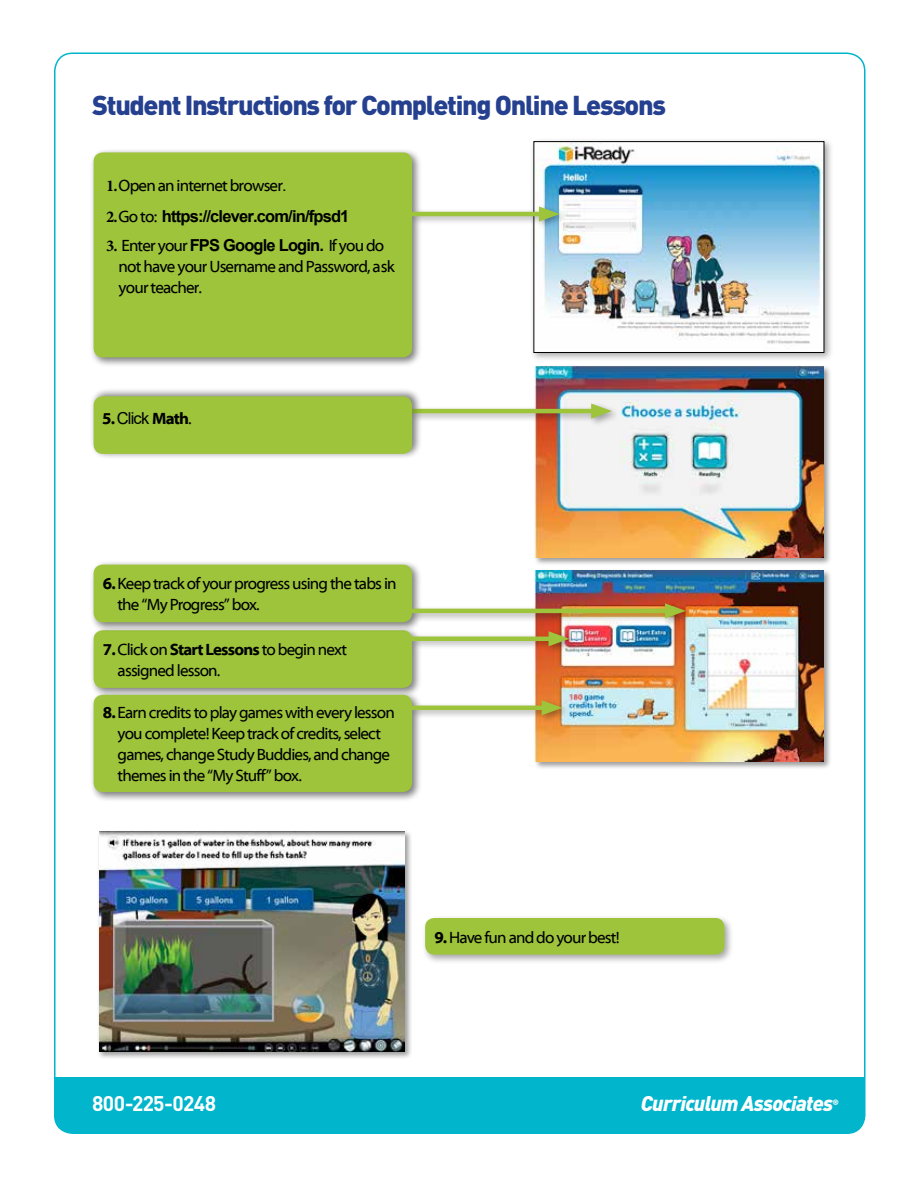
<style>
.page{position:relative;width:918px;height:1188px;background:#fff}
.page>*{position:absolute;margin:0;border:0;box-sizing:border-box;transform-origin:0 0}
.t1{font:900 27px "DINOT";letter-spacing:-.05em;color:#25408f}
.t2{font:italic 900 21px "DINOT";letter-spacing:-.035em;color:#fff}
.t3{font:700 21px "DINOT";letter-spacing:-.03em;color:#fff}
.t4{font:16.5px/21px "Myriad Web Pro";letter-spacing:-.05em;color:#000}
.t5{font:700 16.5px "Arial";letter-spacing:-.05em;color:#000}
.t6{font:700 16.5px "Myriad Web Pro";color:#000}
.t7{font:italic 900 7.8px "DINOT";color:#fff}
.s1{font-family:"Minion Pro";font-weight:700}
.s2{font-family:"Arial"}
.s3{font-family:"Minion Pro"}
.s4{font-family:"Myriad Web Pro";font-weight:400}
.s5{font-family:"Arial";font-weight:700}
.s6{font-family:"Arial";font-weight:400}
.s7{font-weight:400}
.s8{font-weight:700}
</style>
<div class="page">
<div style="left:533px;top:365px;width:299px;height:200px;background:#000;opacity:.4"></div>
<img style="left:536px;top:367px;width:288px;height:191px">
<div style="left:533px;top:569px;width:299px;height:200px;background:#000;opacity:.4"></div>
<img style="left:571px;top:571px;width:253px;height:191px">
<div style="left:97px;top:830px;width:316px;height:229px;background:#000;opacity:.4"></div>
<img style="left:99px;top:832px;width:306px;height:219px">
<div style="left:55px;top:1077px;width:808px;height:56px;background:#00b5cc"></div>
<div style="left:530px;top:138px;width:304px;height:225px;background:#000;opacity:.35"></div>
<img style="left:536px;top:143px;width:286px;height:208px">
<div style="left:534px;top:141px;width:290px;height:212px;border:1px solid #000"></div>
<div style="left:422px;top:915px;width:312px;height:49px;background:#000;opacity:.35"></div>
<div style="left:425px;top:918px;width:299px;height:37px;background:#9dc43b;border-radius:9px"></div>
<div style="left:90px;top:149px;width:478px;height:218px;background:#000;opacity:.35"></div>
<div style="left:88px;top:147px;width:335px;height:222px;background:#000;opacity:.25"></div>
<div style="left:94px;top:152px;width:318px;height:205px;background:#9dc43b;border-radius:9px"></div>
<hr style="left:407px;top:212px;width:140px;height:4px;background:#9dc43b">
<svg style="left:539px;top:206px;width:21px;height:16px"></svg>
<div style="left:90px;top:627px;width:488px;height:71px;background:#000;opacity:.35"></div>
<div style="left:88px;top:625px;width:335px;height:74px;background:#000;opacity:.25"></div>
<div style="left:94px;top:630px;width:318px;height:58px;background:#9dc43b;border-radius:9px"></div>
<hr style="left:378px;top:637px;width:179px;height:4px;background:#9dc43b">
<svg style="left:549px;top:632px;width:20px;height:14px"></svg>
<div style="left:90px;top:691px;width:481px;height:111px;background:#000;opacity:.35"></div>
<div style="left:88px;top:690px;width:335px;height:113px;background:#000;opacity:.25"></div>
<div style="left:94px;top:695px;width:318px;height:97px;background:#9dc43b;border-radius:9px"></div>
<hr style="left:407px;top:706px;width:143px;height:4px;background:#9dc43b">
<svg style="left:542px;top:700px;width:20px;height:15px"></svg>
<div style="left:90px;top:561px;width:604px;height:71px;background:#000;opacity:.35"></div>
<div style="left:88px;top:559px;width:335px;height:74px;background:#000;opacity:.25"></div>
<div style="left:94px;top:565px;width:318px;height:57px;background:#9dc43b;border-radius:9px"></div>
<hr style="left:407px;top:609px;width:266px;height:4px;background:#9dc43b">
<svg style="left:665px;top:603px;width:21px;height:15px"></svg>
<div style="left:90px;top:388px;width:531px;height:71px;background:#000;opacity:.35"></div>
<hr style="left:333px;top:409px;width:266px;height:4px;background:#9dc43b">
<svg style="left:591px;top:403px;width:21px;height:16px"></svg>
<div style="left:88px;top:387px;width:335px;height:74px;background:#000;opacity:.25"></div>
<div style="left:94px;top:396px;width:318px;height:58px;background:#9dc43b;border-radius:9px"></div>
<h1 class="t1" style="left:92px;top:87px;width:575px">Student Instructions for Completing Online Lessons</h1>
<p class="t4" style="left:106px;top:176px;width:182px"><span class="s1">1.</span>Open an internet browser<span class="s2">.</span></p>
<p class="t5" style="left:106px;top:204px;width:245px"><span class="s3">2.</span><span class="s4">Go to:</span> https://clever.com/in/fpsd1</p>
<p class="t4" style="left:119px;top:236px;width:278px;text-indent:-13px"><span class="s1">3.</span> Enter your <span class="s5">FPS Google Login.</span> If you do not have your Username and Password, ask your teacher.</p>
<p class="t6" style="left:102px;top:409px;width:91px">5. <span class="s6">Click</span> Math<span class="s7">.</span></p>
<p class="t4" style="left:117px;top:574px;width:281px;text-indent:-15px"><span class="s8">6.</span> Keep track of your progress using the tabs in the “My Progress” box.</p>
<p class="t4" style="left:118px;top:639px;width:231px;text-indent:-15px"><span class="s8">7.</span> Click on <span class="s8">Start Lessons</span> to begin next assigned lesson.</p>
<p class="t4" style="left:118px;top:703px;width:279px;text-indent:-15px"><span class="s8">8.</span> Earn credits to play games with every lesson you complete! Keep track of credits, select games, change Study Buddies, and change themes in the “My Stuff” box.</p>
<p class="t4" style="left:434px;top:927px;width:187px"><span class="s8">9.</span> Have fun and do your best!</p>
<p class="t3" style="left:92px;top:1090px;width:126px">800-225-0248</p>
<p class="t2" style="left:641px;top:1089px;width:194px">Curriculum Associates</p>
<p class="t7" style="left:833px;top:1097px;width:8px">®</p>
</div>
